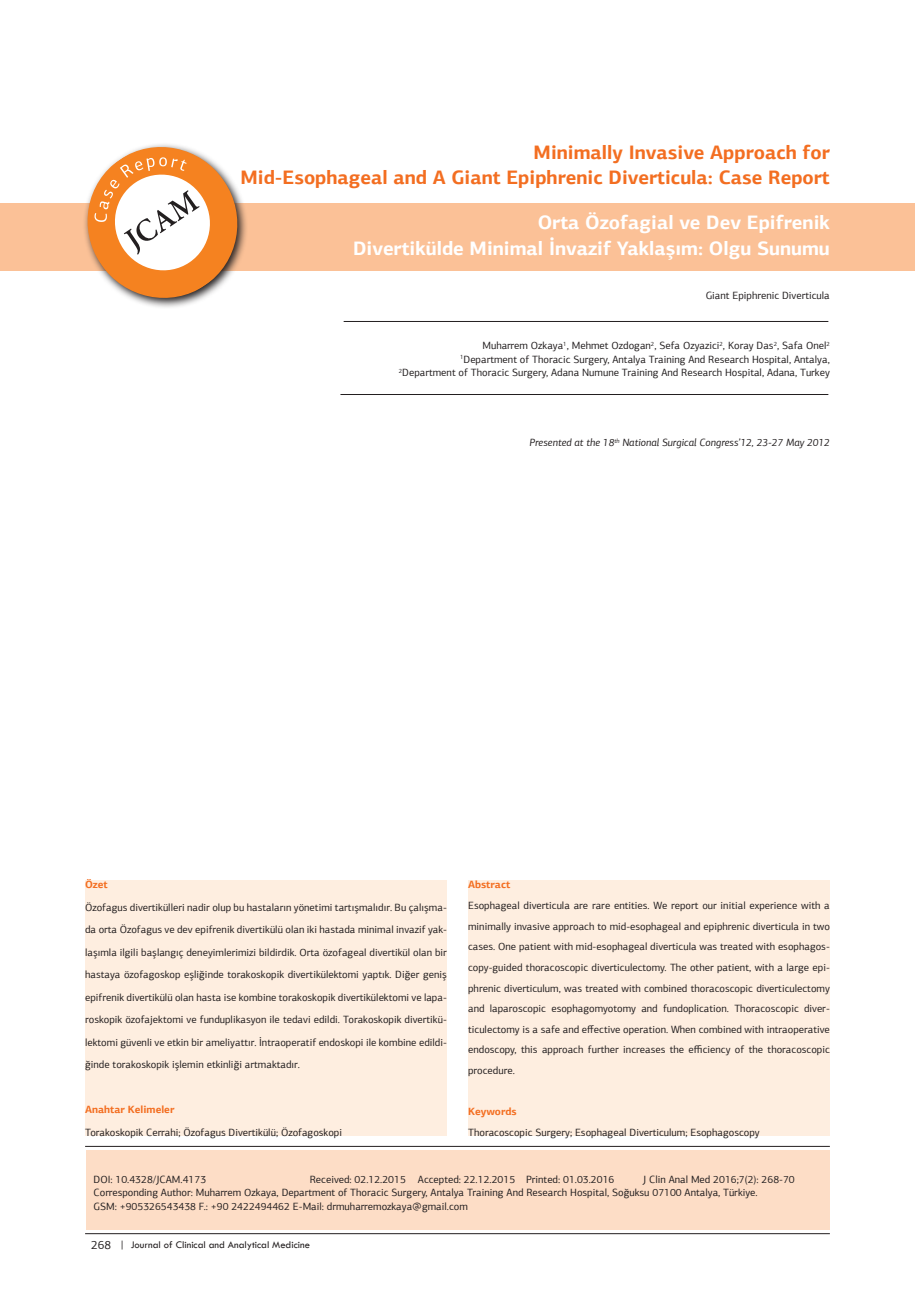
<style>
.page{position:relative;width:915px;height:1306px;background:#fff}
.page>*{position:absolute;margin:0;border:0;box-sizing:border-box;transform-origin:0 0}
.t1{font:700 19.5px/25.5px "PF Agora Sans Pro";color:#f36e21;text-align:right}
.t2{font:700 19.5px/25.5px "PF Agora Sans Pro";color:#fff;text-align:right}
.t3{font:10.5px/20.5px "PF Agora Sans Pro";color:#231f20;text-align:justify}
.t4{font:10.5px "Tw Cen";color:#231f20}
.t5{font:italic 10.5px "PF Agora Sans Pro";color:#231f20}
.t6{font:700 10.5px "PF Agora Sans Pro";color:#f36e21}
.s1{font-family:"PF Agora Sans Pro";font-size:12px}
</style>
<div class="page">
<div style="left:87px;top:1150px;width:742px;height:79px;background:#fdddc6"></div>
<div style="left:0;top:203px;width:914px;height:67px;background:#fbc197"></div>
<hr style="left:85px;top:1146px;width:744px;height:1px;background:#231f20">
<hr style="left:343px;top:321px;width:485px;height:1px;background:#231f20">
<hr style="left:340px;top:394px;width:488px;height:1px;background:#231f20">
<svg style="left:77px;top:144px;width:170px;height:164px"></svg>
<div style="left:85px;top:880px;width:361px;height:255px;background:#feeee0"></div>
<div style="left:468px;top:880px;width:361px;height:255px;background:#feeee0"></div>
<hr style="left:85px;top:1233px;width:744px;height:1px;background:#231f20">
<h1 class="t1" style="left:240px;top:139px;width:590px">Minimally Invasive Approach for<br>Mid-Esophageal and A Giant Epiphrenic Diverticula: Case Report</h1>
<h1 class="t2" style="left:353px;top:210px;width:478px">Orta Özofagial ve Dev Epifrenik<br>Divertikülde Minimal İnvazif Yaklaşım: Olgu Sunumu</h1>
<p class="t3" style="left:705px;top:285px;width:126px">Giant Epiphrenic Diverticula</p>
<p class="t3" style="left:398px;top:339px;width:432px;line-height:13.5px;text-align:right">Muharrem Ozkaya<sup>1</sup>, Mehmet Ozdogan<sup>2</sup>, Sefa Ozyazici<sup>2</sup>, Koray Das<sup>2</sup>, Safa Onel<sup>2<br>1</sup>Department of Thoracic Surgery, Antalya Training And Research Hospital, Antalya,<br><sup>2</sup>Department of Thoracic Surgery, Adana Numune Training And Research Hospital, Adana, Turkey</p>
<p class="t5" style="left:529px;top:436px;width:302px">Presented at the 18<sup>th</sup> National Surgical Congress’12, 23-27 May 2012</p>
<p class="t6" style="left:85px;top:878px;width:24px">Özet</p>
<p class="t3" style="left:85px;top:896px;width:363px;line-height:22.5px">Özofagus divertikülleri nadir olup bu hastaların yönetimi tartışmalıdır. Bu çalışma&shy;da orta Özofagus ve dev epifrenik divertikülü olan iki hastada minimal invazif yak&shy;laşımla ilgili başlangıç deneyimlerimizi bildirdik. Orta özofageal divertikül olan bir hastaya özofagoskop eşliğinde torakoskopik divertikülektomi yaptık. Diğer geniş epifrenik divertikülü olan hasta ise kombine torakoskopik divertikülektomi ve lapa&shy;roskopik özofajektomi ve funduplikasyon ile tedavi edildi. Torakoskopik divertikü&shy;lektomi güvenli ve etkin bir ameliyattır. İntraoperatif endoskopi ile kombine edildi&shy;ğinde torakoskopik işlemin etkinliği artmaktadır.</p>
<p class="t6" style="left:85px;top:1103px;width:91px">Anahtar Kelimeler</p>
<p class="t3" style="left:85px;top:1121px;width:258px">Torakoskopik Cerrahi; Özofagus Divertikülü; Özofagoskopi</p>
<p class="t6" style="left:468px;top:878px;width:44px">Abstract</p>
<p class="t3" style="left:468px;top:895px;width:363px">Esophageal diverticula are rare entities. We report our initial experience with a minimally invasive approach to mid-esophageal and epiphrenic diverticula in two cases. One patient with mid-esophageal diverticula was treated with esophagos&shy;copy-guided thoracoscopic diverticulectomy. The other patient, with a large epi&shy;phrenic diverticulum, was treated with combined thoracoscopic diverticulectomy and laparoscopic esophagomyotomy and fundoplication. Thoracoscopic diver&shy;ticulectomy is a safe and effective operation. When combined with intraoperative endoscopy, this approach further increases the efficiency of the thoracoscopic procedure.</p>
<p class="t6" style="left:468px;top:1104px;width:50px">Keywords</p>
<p class="t3" style="left:468px;top:1121px;width:293px">Thoracoscopic Surgery; Esophageal Diverticulum; Esophagoscopy</p>
<p class="t3" style="left:94px;top:1172px;width:702px;line-height:13.5px;text-align:left;text-indent:549px">J Clin Anal Med 2016;7(2): 268-70<br>Corresponding Author: Muharrem Ozkaya, Department of Thoracic Surgery, Antalya Training And Research Hospital, Soğuksu 07100 Antalya, Türkiye.<br>GSM: +905326543438 F.: +90 2422494462 E-Mail: drmuharremozkaya@gmail.com</p>
<p class="t3" style="left:94px;top:1168px;width:114px">DOI: 10.4328/JCAM.4173</p>
<p class="t3" style="left:310px;top:1168px;width:306px">Received: 02.12.2015 Accepted: 22.12.2015 Printed: 01.03.2016</p>
<p class="t4" style="left:91px;top:1237px;width:220px"><span class="s1">268</span> | Journal of Clinical and Analytical Medicine</p>
<p class="t4" style="left:89px;top:1243px;width:198px"><span class="s1">1</span> | Journal of Clinical and Analytical Medicine</p>
</div>
